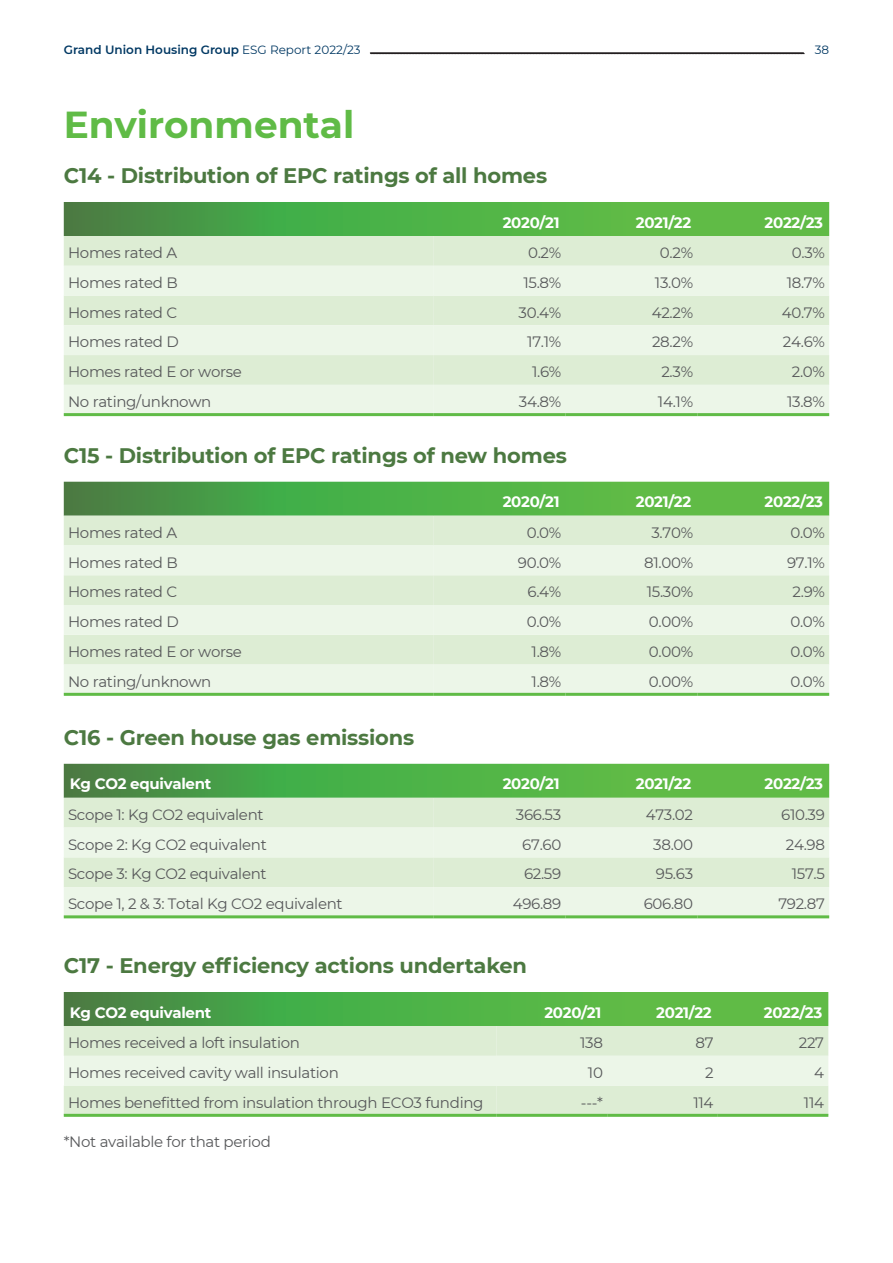
<style>
.page{position:relative;width:893px;height:1263px;background:#fff}
.page>*{position:absolute;margin:0;border:0;box-sizing:border-box;transform-origin:0 0}
.t1{font:700 37.5px "Montserrat";color:#60bb46}
.t2{font:700 21px "Montserrat";letter-spacing:-.01em;color:#4c7941}
.t3{font:15px "Montserrat";letter-spacing:-.02em;color:#57585a}
.t4{font:700 15px "Montserrat";letter-spacing:-.02em;color:#fff}
.t5{font:600 12px "Montserrat";color:#003863}
.t6{font:12px "Montserrat";color:#003863}
.s1{font-weight:400}
</style>
<div class="page">
<svg style="left:370px;top:52px;width:435px;height:2px"></svg>
<svg style="left:64px;top:482px;width:765px;height:34px;background:#53ad48"></svg>
<div style="left:64px;top:516px;width:370px;height:29px;background:#ddedd4"></div>
<div style="left:434px;top:516px;width:395px;height:29px;background:#ddedd4"></div>
<svg style="left:64px;top:545px;width:370px;height:148px;background:#e5f2df"></svg>
<svg style="left:434px;top:545px;width:395px;height:148px;background:#e5f2df"></svg>
<hr style="left:64px;top:693px;width:370px;height:3px;background:#60bb46">
<hr style="left:434px;top:693px;width:132px;height:3px;background:#60bb46">
<hr style="left:566px;top:693px;width:131px;height:3px;background:#60bb46">
<hr style="left:697px;top:693px;width:132px;height:3px;background:#60bb46">
<svg style="left:64px;top:764px;width:765px;height:151px;background:#c3e2bc"></svg>
<hr style="left:64px;top:915px;width:370px;height:3px;background:#60bb46">
<hr style="left:434px;top:915px;width:132px;height:3px;background:#60bb46">
<hr style="left:566px;top:915px;width:131px;height:3px;background:#60bb46">
<hr style="left:697px;top:915px;width:132px;height:3px;background:#60bb46">
<svg style="left:64px;top:992px;width:764px;height:122px;background:#b9ddb1"></svg>
<hr style="left:64px;top:1114px;width:433px;height:3px;background:#60bb46">
<hr style="left:497px;top:1114px;width:110px;height:3px;background:#60bb46">
<hr style="left:607px;top:1114px;width:111px;height:3px;background:#60bb46">
<hr style="left:718px;top:1114px;width:110px;height:3px;background:#60bb46">
<svg style="left:64px;top:202px;width:765px;height:34px;background:#51ac46"></svg>
<div style="left:64px;top:236px;width:370px;height:30px;background:#ddedd4"></div>
<div style="left:434px;top:236px;width:395px;height:30px;background:#ddedd4"></div>
<svg style="left:64px;top:266px;width:370px;height:147px;background:#e6f2e0"></svg>
<svg style="left:434px;top:266px;width:395px;height:147px;background:#e6f2e0"></svg>
<hr style="left:64px;top:413px;width:370px;height:3px;background:#60bb46">
<hr style="left:434px;top:413px;width:132px;height:3px;background:#60bb46">
<hr style="left:566px;top:413px;width:131px;height:3px;background:#60bb46">
<hr style="left:697px;top:413px;width:132px;height:3px;background:#60bb46">
<p class="t5" style="left:64px;top:41px;width:298px">Grand Union Housing Group <span class="s1">ESG Report 2022/23</span></p>
<p class="t6" style="left:815px;top:42px;width:16px">38</p>
<p class="t1" style="left:64px;top:98px;width:292px">Environmental</p>
<p class="t2" style="left:64px;top:160px;width:485px">C14 - Distribution of EPC ratings of all homes</p>
<p class="t4" style="left:503px;top:211px;width:58px">2020/21</p>
<p class="t4" style="left:636px;top:211px;width:57px">2021/22</p>
<p class="t4" style="left:765px;top:211px;width:60px">2022/23</p>
<p class="t3" style="left:68px;top:242px;width:111px">Homes rated A</p>
<p class="t3" style="left:528px;top:242px;width:35px">0.2%</p>
<p class="t3" style="left:660px;top:242px;width:35px">0.2%</p>
<p class="t3" style="left:792px;top:242px;width:35px">0.3%</p>
<p class="t3" style="left:68px;top:272px;width:111px">Homes rated B</p>
<p class="t3" style="left:523px;top:272px;width:39px">15.8%</p>
<p class="t3" style="left:655px;top:272px;width:40px">13.0%</p>
<p class="t3" style="left:787px;top:272px;width:40px">18.7%</p>
<p class="t3" style="left:68px;top:302px;width:111px">Homes rated C</p>
<p class="t3" style="left:519px;top:302px;width:44px">30.4%</p>
<p class="t3" style="left:652px;top:302px;width:43px">42.2%</p>
<p class="t3" style="left:782px;top:302px;width:45px">40.7%</p>
<p class="t3" style="left:68px;top:332px;width:112px">Homes rated D</p>
<p class="t3" style="left:527px;top:332px;width:36px">17.1%</p>
<p class="t3" style="left:652px;top:332px;width:43px">28.2%</p>
<p class="t3" style="left:783px;top:332px;width:43px">24.6%</p>
<p class="t3" style="left:68px;top:362px;width:175px">Homes rated E or worse</p>
<p class="t3" style="left:532px;top:362px;width:31px">1.6%</p>
<p class="t3" style="left:661px;top:362px;width:33px">2.3%</p>
<p class="t3" style="left:792px;top:362px;width:35px">2.0%</p>
<p class="t3" style="left:68px;top:391px;width:145px">No rating/unknown</p>
<p class="t3" style="left:519px;top:391px;width:44px">34.8%</p>
<p class="t3" style="left:658px;top:391px;width:37px">14.1%</p>
<p class="t3" style="left:787px;top:391px;width:39px">13.8%</p>
<p class="t2" style="left:64px;top:440px;width:505px">C15 - Distribution of EPC ratings of new homes</p>
<p class="t4" style="left:503px;top:491px;width:58px">2020/21</p>
<p class="t4" style="left:636px;top:491px;width:57px">2021/22</p>
<p class="t4" style="left:765px;top:491px;width:60px">2022/23</p>
<p class="t3" style="left:68px;top:522px;width:111px">Homes rated A</p>
<p class="t3" style="left:527px;top:522px;width:36px">0.0%</p>
<p class="t3" style="left:651px;top:522px;width:43px">3.70%</p>
<p class="t3" style="left:790px;top:522px;width:36px">0.0%</p>
<p class="t3" style="left:68px;top:552px;width:111px">Homes rated B</p>
<p class="t3" style="left:518px;top:552px;width:45px">90.0%</p>
<p class="t3" style="left:644px;top:552px;width:50px">81.00%</p>
<p class="t3" style="left:787px;top:552px;width:39px">97.1%</p>
<p class="t3" style="left:68px;top:582px;width:111px">Homes rated C</p>
<p class="t3" style="left:527px;top:582px;width:35px">6.4%</p>
<p class="t3" style="left:647px;top:582px;width:48px">15.30%</p>
<p class="t3" style="left:793px;top:582px;width:34px">2.9%</p>
<p class="t3" style="left:68px;top:611px;width:112px">Homes rated D</p>
<p class="t3" style="left:527px;top:611px;width:36px">0.0%</p>
<p class="t3" style="left:649px;top:611px;width:46px">0.00%</p>
<p class="t3" style="left:790px;top:611px;width:36px">0.0%</p>
<p class="t3" style="left:68px;top:641px;width:175px">Homes rated E or worse</p>
<p class="t3" style="left:532px;top:641px;width:31px">1.8%</p>
<p class="t3" style="left:649px;top:641px;width:46px">0.00%</p>
<p class="t3" style="left:790px;top:641px;width:36px">0.0%</p>
<p class="t3" style="left:68px;top:671px;width:145px">No rating/unknown</p>
<p class="t3" style="left:532px;top:671px;width:31px">1.8%</p>
<p class="t3" style="left:649px;top:671px;width:46px">0.00%</p>
<p class="t3" style="left:790px;top:671px;width:36px">0.0%</p>
<p class="t2" style="left:64px;top:722px;width:352px">C16 - Green house gas emissions</p>
<p class="t4" style="left:70px;top:773px;width:143px">Kg CO2 equivalent</p>
<p class="t4" style="left:503px;top:773px;width:58px">2020/21</p>
<p class="t4" style="left:636px;top:773px;width:57px">2021/22</p>
<p class="t4" style="left:765px;top:773px;width:60px">2022/23</p>
<p class="t3" style="left:68px;top:804px;width:197px">Scope 1: Kg CO2 equivalent</p>
<p class="t3" style="left:516px;top:804px;width:47px">366.53</p>
<p class="t3" style="left:646px;top:804px;width:49px">473.02</p>
<p class="t3" style="left:781px;top:804px;width:45px">610.39</p>
<p class="t3" style="left:68px;top:834px;width:200px">Scope 2: Kg CO2 equivalent</p>
<p class="t3" style="left:522px;top:834px;width:41px">67.60</p>
<p class="t3" style="left:653px;top:834px;width:41px">38.00</p>
<p class="t3" style="left:786px;top:834px;width:41px">24.98</p>
<p class="t3" style="left:68px;top:864px;width:200px">Scope 3: Kg CO2 equivalent</p>
<p class="t3" style="left:524px;top:864px;width:39px">62.59</p>
<p class="t3" style="left:656px;top:864px;width:39px">95.63</p>
<p class="t3" style="left:792px;top:864px;width:35px">157.5</p>
<p class="t3" style="left:68px;top:893px;width:276px">Scope 1, 2 &amp; 3: Total Kg CO2 equivalent</p>
<p class="t3" style="left:513px;top:893px;width:50px">496.89</p>
<p class="t3" style="left:644px;top:893px;width:51px">606.80</p>
<p class="t3" style="left:778px;top:893px;width:48px">792.87</p>
<p class="t2" style="left:64px;top:950px;width:465px">C17 - Energy efficiency actions undertaken</p>
<p class="t4" style="left:70px;top:1001px;width:143px">Kg CO2 equivalent</p>
<p class="t4" style="left:544px;top:1001px;width:58px">2020/21</p>
<p class="t4" style="left:656px;top:1001px;width:57px">2021/22</p>
<p class="t4" style="left:764px;top:1001px;width:60px">2022/23</p>
<p class="t3" style="left:68px;top:1032px;width:233px">Homes received a loft insulation</p>
<p class="t3" style="left:580px;top:1032px;width:24px">138</p>
<p class="t3" style="left:695px;top:1032px;width:20px">87</p>
<p class="t3" style="left:799px;top:1032px;width:27px">227</p>
<p class="t3" style="left:68px;top:1062px;width:272px">Homes received cavity wall insulation</p>
<p class="t3" style="left:588px;top:1062px;width:17px">10</p>
<p class="t3" style="left:705px;top:1062px;width:10px">2</p>
<p class="t3" style="left:814px;top:1062px;width:11px">4</p>
<p class="t3" style="left:68px;top:1092px;width:417px">Homes benefitted from insulation through ECO3 funding</p>
<p class="t3" style="left:581px;top:1092px;width:24px">---*</p>
<p class="t3" style="left:693px;top:1092px;width:22px">114</p>
<p class="t3" style="left:804px;top:1092px;width:22px">114</p>
<p class="t3" style="left:64px;top:1131px;width:209px">*Not available for that period</p>
</div>
